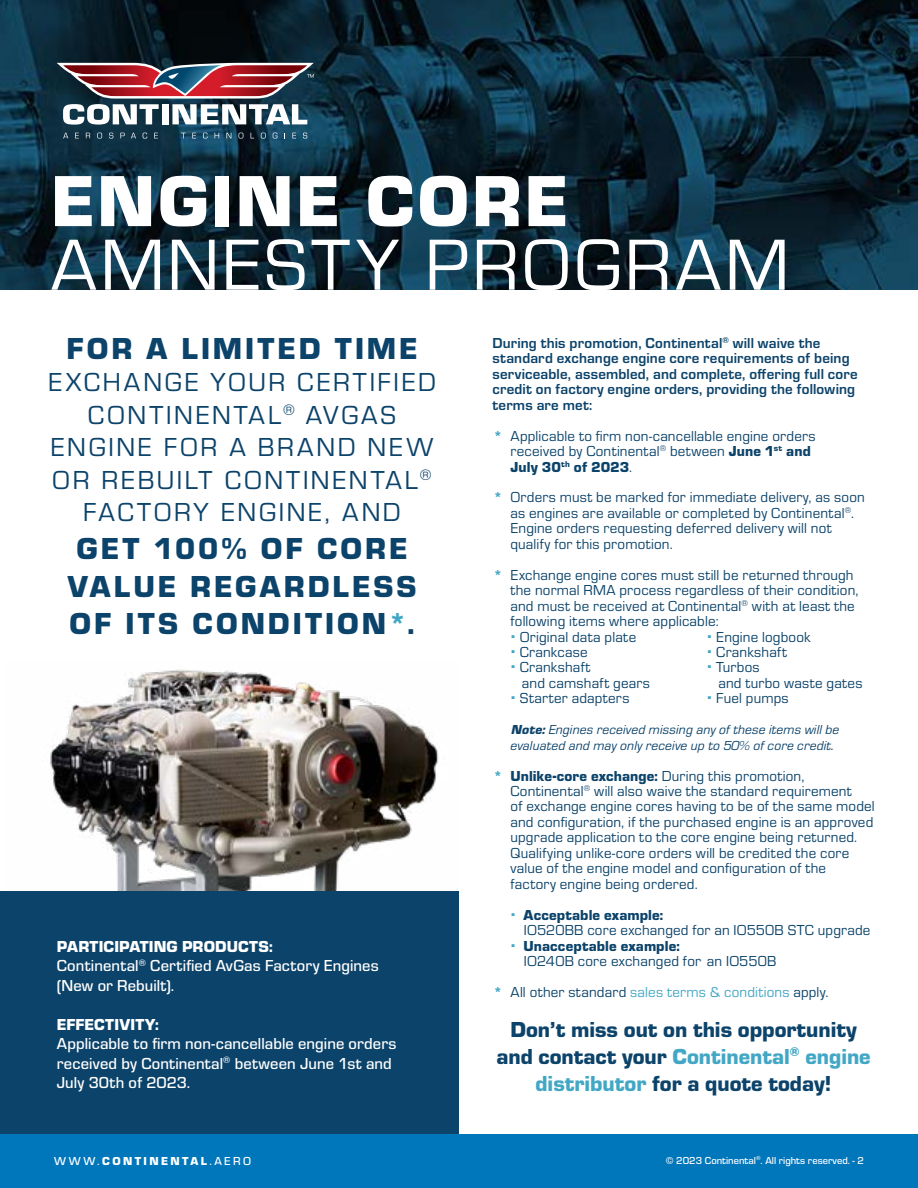
<style>
.page{position:relative;width:918px;height:1188px;background:#fff}
.page>*{position:absolute;margin:0;border:0;box-sizing:border-box;transform-origin:0 0}
.t1{font:75px "Eurostile";letter-spacing:.04em;color:#fff}
.t2{font:900 75px "Eurostile";letter-spacing:.035em;color:#fff}
.t3{font:900 31.5px/37.8px "Eurostile";letter-spacing:.095em;color:#0c436a}
.t4{font:27px/32.4px "Eurostile";letter-spacing:.095em;color:#0c436a;text-align:center}
.t5{font:900 22.5px/27px "Eurostile";color:#0c436a;text-align:center}
.t6{font:500 16.5px/19.5px "Eurostile";letter-spacing:.005em;color:#fff}
.t7{font:900 16.5px "Eurostile";letter-spacing:.01em;color:#fff}
.t8{font:15px/15.5px "Eurostile";letter-spacing:.01em;color:#0c436a}
.t9{font:700 15px/15.5px "Eurostile";letter-spacing:.01em;color:#0c436a}
.t10{font:900 15px "Eurostile";letter-spacing:.01em;color:#0c436a}
.t11{font:italic 13.5px/15.5px "Eurostile";letter-spacing:.015em;color:#0c436a}
.t12{font:900 12px "Eurostile";letter-spacing:.2em;color:#fff}
.t13{font:500 10.5px "Eurostile";color:#fff}
.s1{color:#42a7c5}
.s2{font-weight:900}
.s3{font-weight:500}
.s4{font-weight:900;color:#42a7c5}
.s5{font-size:15px}
</style>
<div class="page">
<div style="left:0;top:891px;width:459px;height:297px;background:#0c436a"></div>
<img style="left:0;top:0;width:918px;height:290px">
<div style="left:0;top:1134px;width:918px;height:54px;background:#0076bb"></div>
<svg style="left:63px;top:133px;width:5px;height:5px"></svg>
<svg style="left:75px;top:133px;width:4px;height:5px"></svg>
<svg style="left:86px;top:133px;width:4px;height:5px"></svg>
<svg style="left:97px;top:133px;width:5px;height:5px"></svg>
<svg style="left:109px;top:133px;width:4px;height:5px"></svg>
<svg style="left:120px;top:133px;width:5px;height:5px"></svg>
<svg style="left:131px;top:133px;width:5px;height:5px"></svg>
<svg style="left:143px;top:133px;width:4px;height:5px"></svg>
<svg style="left:154px;top:133px;width:4px;height:5px"></svg>
<svg style="left:181px;top:133px;width:5px;height:5px"></svg>
<svg style="left:192px;top:133px;width:4px;height:5px"></svg>
<svg style="left:203px;top:133px;width:5px;height:5px"></svg>
<svg style="left:215px;top:133px;width:4px;height:5px"></svg>
<svg style="left:226px;top:133px;width:5px;height:5px"></svg>
<svg style="left:239px;top:133px;width:4px;height:5px"></svg>
<svg style="left:251px;top:133px;width:3px;height:5px"></svg>
<svg style="left:261px;top:133px;width:5px;height:5px"></svg>
<svg style="left:273px;top:133px;width:4px;height:5px"></svg>
<svg style="left:292px;top:133px;width:4px;height:5px"></svg>
<svg style="left:303px;top:133px;width:4px;height:5px"></svg>
<svg style="left:57px;top:63px;width:257px;height:62px"></svg>
<img style="left:50px;top:669px;width:389px;height:222px">
<h1 class="t2" style="left:51px;top:147px;width:518px">ENGINE CORE</h1>
<h1 class="t1" style="left:51px;top:214px;width:740px">AMNESTY PROGRAM</h1>
<h2 class="t3" style="left:67px;top:328px;width:352px">FOR A LIMITED TIME</h2>
<h3 class="t4" style="left:48px;top:365px;width:389px">EXCHANGE YOUR CERTIFIED<br>CONTINENTAL<sup>®</sup> AVGAS<br>ENGINE FOR A BRAND NEW<br>OR REBUILT CONTINENTAL<sup>®<br></sup>FACTORY ENGINE, AND</h3>
<h2 class="t3" style="left:67px;top:527px;width:351px">GET 100% OF CORE<br>VALUE REGARDLESS<br>OF ITS CONDITION<span class="s1">*</span>.</h2>
<p class="t6" style="left:57px;top:936px;width:323px"><span class="s2">PARTICIPATING PRODUCTS:<br></span>Continental<sup>®</sup> Certified AvGas Factory Engines (New or Rebuilt).</p>
<p class="t7" style="left:57px;top:1012px;width:104px">EFFECTIVITY:</p>
<p class="t6" style="left:57px;top:1033px;width:341px">Applicable to firm non-cancellable engine orders received by Continental<sup>®</sup> between June 1st and<br>July 30th of 2023.</p>
<p class="t12" style="left:54px;top:1152px;width:199px"><span class="s3">WWW.</span>CONTINENTAL<span class="s3">.AERO</span></p>
<p class="t9" style="left:492px;top:334px;width:367px">During this promotion, Continental<sup>®</sup> will waive the standard exchange engine core requirements of being serviceable, assembled, and complete, offering full core credit on factory engine orders, providing the following terms are met:</p>
<p class="t8" style="left:510px;top:427px;width:307px;text-indent:-17px"><span class="s4">*</span> Applicable to firm non-cancellable engine orders received by Continental<sup>®</sup> between <span class="s2">June 1</span><sup>st</sup> <span class="s2">and<br>July 30</span><sup>th</sup> <span class="s2">of 2023</span>.</p>
<p class="t8" style="left:510px;top:489px;width:356px;text-indent:-17px"><span class="s4">*</span> Orders must be marked for immediate delivery, as soon as engines are available or completed by Continental<sup>®</sup>.<br>Engine orders requesting deferred delivery will not qualify for this promotion.</p>
<p class="t8" style="left:493px;top:566px;width:362px"><span class="s4">*</span> Exchange engine cores must still be returned through</p>
<p class="t8" style="left:510px;top:582px;width:350px">the normal RMA process regardless of their condition,</p>
<p class="t8" style="left:510px;top:597px;width:346px">and must be received at Continental<sup>®</sup> with at least the</p>
<p class="t8" style="left:510px;top:613px;width:210px">following items where applicable:</p>
<p class="t8" style="left:520px;top:628px;width:118px">Original data plate</p>
<p class="t8" style="left:716px;top:628px;width:96px">Engine logbook</p>
<p class="t8" style="left:520px;top:644px;width:69px">Crankcase</p>
<p class="t8" style="left:716px;top:644px;width:72px">Crankshaft</p>
<p class="t8" style="left:520px;top:659px;width:72px">Crankshaft</p>
<p class="t8" style="left:716px;top:659px;width:45px">Turbos</p>
<p class="t8" style="left:522px;top:674px;width:130px">and camshaft gears</p>
<p class="t8" style="left:718px;top:674px;width:146px">and turbo waste gates</p>
<p class="t8" style="left:520px;top:690px;width:111px">Starter adapters</p>
<p class="t8" style="left:716px;top:690px;width:74px">Fuel pumps</p>
<p class="t11" style="left:510px;top:721px;width:330px"><span class="s2">Note:</span> Engines received missing any of these items will be evaluated and may only receive up to 50% of core credit<span class="s5">.</span></p>
<p class="t8" style="left:510px;top:767px;width:366px;text-indent:-17px"><span class="s4">*</span> <span class="s2">Unlike-core exchange:</span> During this promotion, Continental<sup>®</sup> will also waive the standard requirement<br>of exchange engine cores having to be of the same model and configuration, if the purchased engine is an approved upgrade application to the core engine being returned.<br>Qualifying unlike-core orders will be credited the core value of the engine model and configuration of the factory engine being ordered.</p>
<p class="t10" style="left:524px;top:904px;width:141px">Acceptable example:</p>
<p class="t8" style="left:524px;top:922px;width:348px">IO520BB core exchanged for an IO550B STC upgrade</p>
<p class="t10" style="left:524px;top:935px;width:158px">Unacceptable example:</p>
<p class="t8" style="left:493px;top:945px;width:337px;line-height:30.9px;text-indent:31px">IO240B core exchanged for an IO550B<br><span class="s4">*</span> All other standard <span class="s1">sales terms &amp; conditions</span> apply.</p>
<h3 class="t5" style="left:497px;top:1014px;width:376px">Don’t miss out on this opportunity and contact your <span class="s1">Continental</span><sup>®</sup> <span class="s1">engine distributor</span> for a quote today!</h3>
<p class="t13" style="left:666px;top:1153px;width:200px">© 2023 Continental<sup>®</sup>. All rights reserved. - 2</p>
</div>
